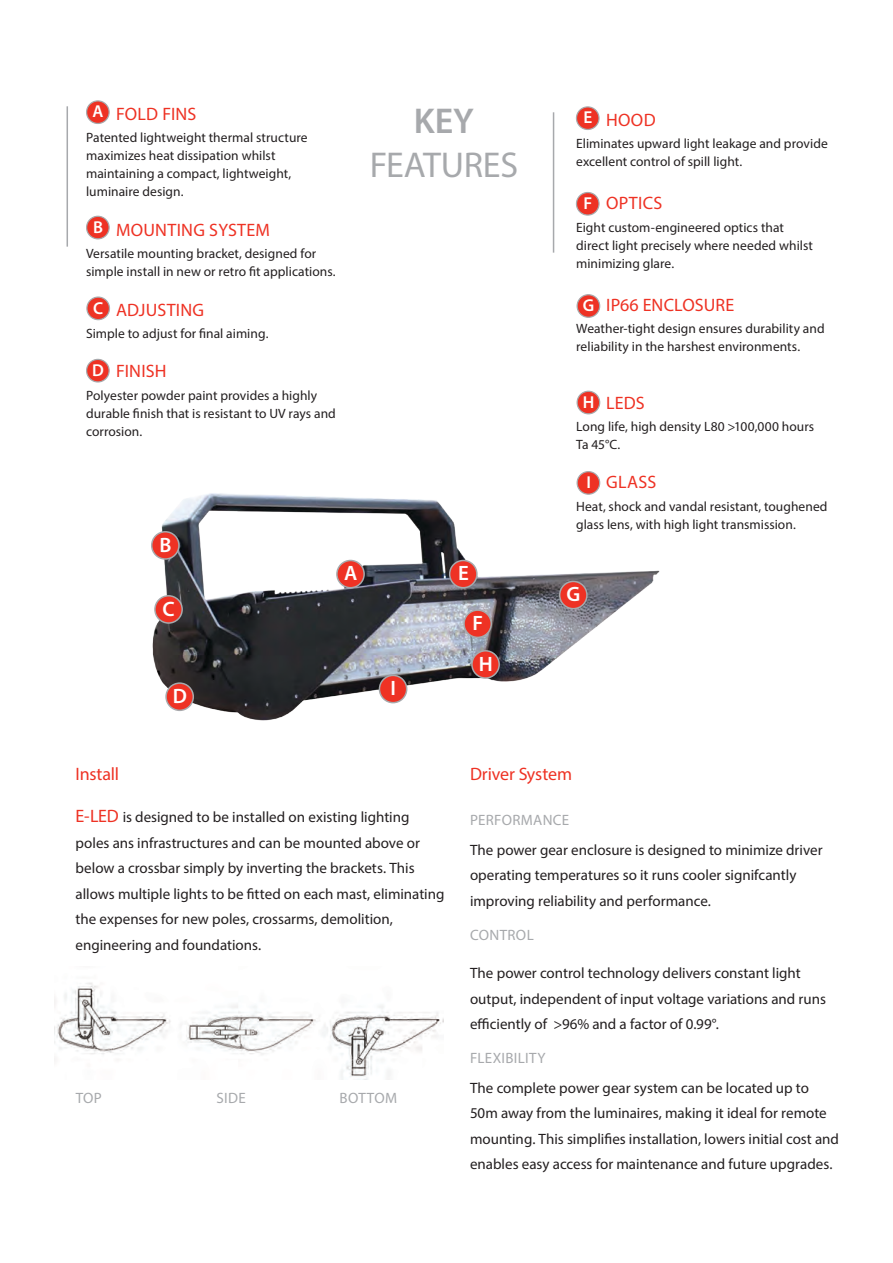
<style>
.page{position:relative;width:893px;height:1263px;background:#fff}
.page>*{position:absolute;margin:0;border:0;box-sizing:border-box;transform-origin:0 0}
.t1{font:36px "Myriad Pro";letter-spacing:-.005em;color:#a7a9ac}
.t2{font:600 36px "Myriad Pro";color:#a7a9ac}
.t3{font:600 20.85px "Myriad Pro";color:#fff}
.sub_heading{font:18px "Myriad Pro";letter-spacing:.01em;color:#ee3224}
.sub_heading-2{font:18px "Myriad Pro";letter-spacing:-.01em;color:#ee3224}
.t4{font:600 17.25px "Myriad Pro";color:#fff}
.t5{font:15px/25.5px "Myriad Pro";color:#231f20}
.sub_heading-3{font:15px "Myriad Pro";letter-spacing:.02em;color:#a7a9ac}
.body_text{font:13.5px/18px "Myriad Pro";color:#231f20}
.s1{font-size:18px;color:#ee3224}
</style>
<div class="page">
<hr style="left:67px;top:106px;width:1px;height:141px;background:#a7a9ac">
<hr style="left:553px;top:112px;width:1px;height:141px;background:#a7a9ac">
<div style="left:87px;top:359px;width:22px;height:23px;background:#ee3224;border-radius:50%"></div>
<div style="left:86px;top:359px;width:24px;height:24px;border:1px solid #a7a9ac;border-radius:50%"></div>
<div style="left:576px;top:107px;width:23px;height:22px;background:#ee3224;border-radius:50%"></div>
<div style="left:576px;top:106px;width:24px;height:24px;border:1px solid #a7a9ac;border-radius:50%"></div>
<div style="left:577px;top:295px;width:23px;height:22px;background:#ee3224;border-radius:50%"></div>
<div style="left:576px;top:294px;width:24px;height:24px;border:1px solid #a7a9ac;border-radius:50%"></div>
<div style="left:576px;top:193px;width:23px;height:22px;background:#ee3224;border-radius:50%"></div>
<div style="left:576px;top:192px;width:24px;height:24px;border:1px solid #a7a9ac;border-radius:50%"></div>
<div style="left:577px;top:391px;width:23px;height:23px;background:#ee3224;border-radius:50%"></div>
<div style="left:576px;top:391px;width:24px;height:23px;border:1px solid #a7a9ac;border-radius:50%"></div>
<div style="left:87px;top:216px;width:22px;height:23px;background:#ee3224;border-radius:50%"></div>
<div style="left:86px;top:216px;width:24px;height:23px;border:1px solid #a7a9ac;border-radius:50%"></div>
<div style="left:87px;top:297px;width:22px;height:23px;background:#ee3224;border-radius:50%"></div>
<div style="left:86px;top:296px;width:24px;height:24px;border:1px solid #a7a9ac;border-radius:50%"></div>
<div style="left:87px;top:101px;width:22px;height:22px;background:#ee3224;border-radius:50%"></div>
<div style="left:86px;top:100px;width:24px;height:24px;border:1px solid #a7a9ac;border-radius:50%"></div>
<img style="left:151px;top:471px;width:509px;height:250px">
<div style="left:450px;top:560px;width:27px;height:28px;background:#ee3224;border-radius:50%"></div>
<div style="left:449px;top:560px;width:29px;height:28px;border:1px solid #a7a9ac;border-radius:50%"></div>
<div style="left:337px;top:560px;width:27px;height:28px;background:#ee3224;border-radius:50%"></div>
<div style="left:336px;top:560px;width:29px;height:28px;border:1px solid #a7a9ac;border-radius:50%"></div>
<div style="left:152px;top:532px;width:27px;height:27px;background:#ee3224;border-radius:50%"></div>
<div style="left:151px;top:531px;width:29px;height:29px;border:1px solid #a7a9ac;border-radius:50%"></div>
<div style="left:155px;top:596px;width:27px;height:27px;background:#ee3224;border-radius:50%"></div>
<div style="left:154px;top:595px;width:29px;height:29px;border:1px solid #a7a9ac;border-radius:50%"></div>
<div style="left:166px;top:683px;width:27px;height:27px;background:#ee3224;border-radius:50%"></div>
<div style="left:165px;top:682px;width:29px;height:29px;border:1px solid #a7a9ac;border-radius:50%"></div>
<div style="left:464px;top:610px;width:27px;height:27px;background:#ee3224;border-radius:50%"></div>
<div style="left:463px;top:609px;width:29px;height:29px;border:1px solid #a7a9ac;border-radius:50%"></div>
<div style="left:560px;top:581px;width:27px;height:28px;background:#ee3224;border-radius:50%"></div>
<div style="left:559px;top:581px;width:29px;height:28px;border:1px solid #a7a9ac;border-radius:50%"></div>
<div style="left:472px;top:651px;width:27px;height:27px;background:#ee3224;border-radius:50%"></div>
<div style="left:471px;top:650px;width:29px;height:29px;border:1px solid #a7a9ac;border-radius:50%"></div>
<div style="left:379px;top:675px;width:28px;height:28px;background:#ee3224;border-radius:50%"></div>
<div style="left:379px;top:675px;width:28px;height:28px;border:1px solid #a7a9ac;border-radius:50%"></div>
<img style="left:54px;top:983px;width:390px;height:96px">
<p class="t4" style="left:93px;top:101px;width:12px">A</p>
<p class="sub_heading" style="left:116px;top:103px;width:82px">FOLD FINS</p>
<p class="body_text" style="left:86px;top:128px;width:223px">Patented lightweight thermal structure maximizes heat dissipation whilst maintaining a compact, lightweight, luminaire design.</p>
<p class="sub_heading" style="left:116px;top:219px;width:156px">MOUNTING SYSTEM</p>
<p class="body_text" style="left:86px;top:244px;width:251px">Versatile mounting bracket, designed for simple install in new or retro fit applications.</p>
<p class="sub_heading" style="left:116px;top:298px;width:90px">ADJUSTING</p>
<p class="body_text" style="left:86px;top:324px;width:184px">Simple to adjust for final aiming.</p>
<p class="sub_heading" style="left:116px;top:360px;width:52px">FINISH</p>
<p class="body_text" style="left:86px;top:386px;width:251px">Polyester powder paint provides a highly durable finish that is resistant to UV rays and corrosion.</p>
<p class="t4" style="left:93px;top:216px;width:11px">B</p>
<p class="t4" style="left:93px;top:297px;width:12px">C</p>
<p class="t4" style="left:92px;top:359px;width:13px">D</p>
<p class="t2" style="left:414px;top:98px;width:62px">KEY</p>
<p class="t1" style="left:370px;top:142px;width:150px">FEATURES</p>
<p class="t3" style="left:160px;top:531px;width:14px">B</p>
<p class="t3" style="left:163px;top:595px;width:14px">C</p>
<p class="t3" style="left:173px;top:683px;width:16px">D</p>
<p class="t3" style="left:344px;top:560px;width:15px">A</p>
<p class="t3" style="left:458px;top:560px;width:12px">E</p>
<p class="t3" style="left:473px;top:610px;width:12px">F</p>
<p class="t3" style="left:391px;top:675px;width:7px">I</p>
<p class="t3" style="left:479px;top:650px;width:16px">H</p>
<p class="t4" style="left:583px;top:107px;width:10px">E</p>
<p class="sub_heading" style="left:606px;top:109px;width:51px">HOOD</p>
<p class="body_text" style="left:576px;top:134px;width:253px">Eliminates upward light leakage and provide excellent control of spill light.</p>
<p class="sub_heading" style="left:606px;top:192px;width:58px">OPTICS</p>
<p class="body_text" style="left:576px;top:218px;width:238px">Eight custom-engineered optics that direct light precisely where needed whilst minimizing glare.</p>
<p class="sub_heading" style="left:606px;top:294px;width:130px">IP66 ENCLOSURE</p>
<p class="body_text" style="left:576px;top:319px;width:250px">Weather-tight design ensures durability and reliability in the harshest environments.</p>
<p class="t4" style="left:583px;top:192px;width:10px">F</p>
<p class="t4" style="left:583px;top:294px;width:13px">G</p>
<p class="t4" style="left:583px;top:391px;width:13px">H</p>
<p class="sub_heading" style="left:606px;top:391px;width:40px">LEDS</p>
<p class="body_text" style="left:576px;top:417px;width:240px">Long life, high density L80 &gt;100,000 hours</p>
<p class="body_text" style="left:576px;top:435px;width:46px">Ta 45°C.</p>
<p class="sub_heading" style="left:606px;top:471px;width:52px">GLASS</p>
<p class="body_text" style="left:576px;top:497px;width:253px">Heat, shock and vandal resistant, toughened glass lens, with high light transmission.</p>
<p class="t4" style="left:586px;top:471px;width:6px">I</p>
<p class="t3" style="left:567px;top:581px;width:15px">G</p>
<p class="sub_heading-2" style="left:76px;top:763px;width:45px">Install</p>
<p class="t5" style="left:76px;top:804px;width:370px"><span class="s1">E-LED</span> is designed to be installed on existing lighting poles ans infrastructures and can be mounted above or below a crossbar simply by inverting the brackets. This allows multiple lights to be fitted on each mast, eliminating the expenses for new poles, crossarms, demolition, engineering and foundations.</p>
<p class="sub_heading-3" style="left:76px;top:1088px;width:28px">TOP</p>
<p class="sub_heading-3" style="left:217px;top:1088px;width:31px">SIDE</p>
<p class="sub_heading-3" style="left:340px;top:1088px;width:59px">BOTTOM</p>
<p class="sub_heading" style="left:470px;top:763px;width:103px">Driver System</p>
<p class="sub_heading-3" style="left:470px;top:811px;width:101px">PERFORMANCE</p>
<p class="t5" style="left:470px;top:837px;width:354px">The power gear enclosure is designed to minimize driver operating temperatures so it runs cooler signifcantly improving reliability and performance.</p>
<p class="sub_heading-3" style="left:470px;top:925px;width:65px">CONTROL</p>
<p class="t5" style="left:470px;top:960px;width:357px">The power control technology delivers constant light output, independent of input voltage variations and runs efficiently of &gt;96% and a factor of 0.99°.</p>
<p class="sub_heading-3" style="left:470px;top:1049px;width:77px">FLEXIBILITY</p>
<p class="t5" style="left:470px;top:1075px;width:370px">The complete power gear system can be located up to 50m away from the luminaires, making it ideal for remote mounting. This simplifies installation, lowers initial cost and enables easy access for maintenance and future upgrades.</p>
</div>
